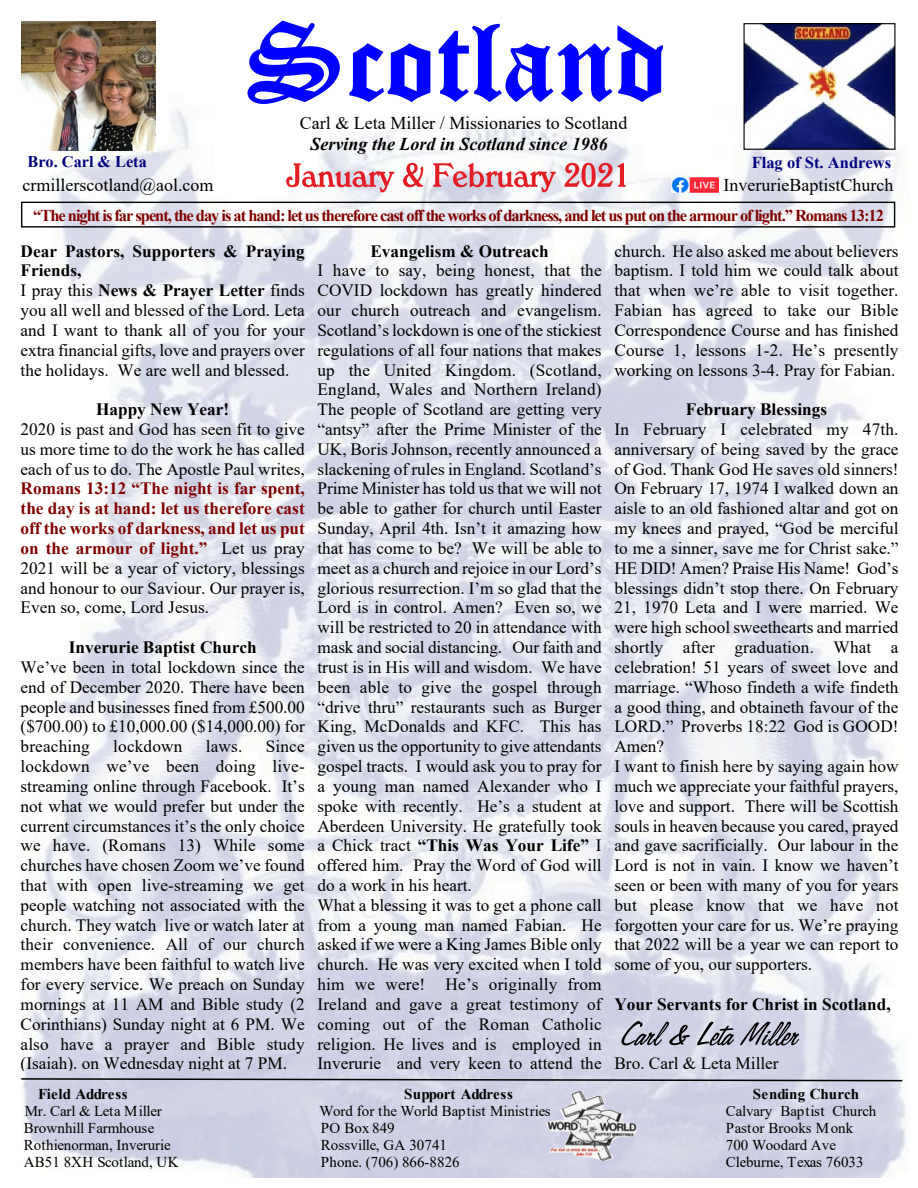
<style>
.page{position:relative;width:918px;height:1188px;background:#fff}
.page>*{position:absolute;margin:0;border:0;box-sizing:border-box;transform-origin:0 0}
.t1{font:18px "Times New Roman";color:#000}
.t2{font:italic 700 18px "Times New Roman";color:#000}
.t3{font:17.25px/19.8px "Times New Roman";color:#000;text-align:justify}
.t4{font:700 17.25px/19.8px "Times New Roman";letter-spacing:-.005em;color:#800000;text-align:justify}
.t5{font:700 17.25px "Times New Roman";color:#000}
.t6{font:700 16.5px "Times New Roman";letter-spacing:-.06em;color:#800000}
.t7{font:700 16.5px "Times New Roman";color:#000080}
.t8{font:700 16.2px "Times New Roman";color:#000080}
.t9{font:15px "Times New Roman";color:#000}
.t10{font:700 15px "Times New Roman";color:#000}
.t11{font:15px "Times New Roman";letter-spacing:-.02em;color:#000}
.s1{font-weight:700}
.s2{font-weight:400;color:#000}
</style>
<div class="page">
<img style="left:21px;top:66px;width:885px;height:1112px">
<img style="left:746px;top:25px;width:147px;height:123px">
<div style="left:744px;top:23px;width:151px;height:127px;border:1px solid #000"></div>
<svg style="left:247px;top:21px;width:93px;height:83px"></svg>
<svg style="left:349px;top:43px;width:81px;height:59px"></svg>
<svg style="left:439px;top:24px;width:224px;height:78px"></svg>
<svg style="left:21px;top:1077px;width:883px;height:5px;background:#9293a0"></svg>
<img style="left:543px;top:1091px;width:95px;height:70px">
<img style="left:672px;top:177px;width:47px;height:16px">
<svg style="left:286px;top:163px;width:108px;height:29px"></svg>
<svg style="left:403px;top:163px;width:20px;height:24px"></svg>
<svg style="left:433px;top:163px;width:123px;height:29px"></svg>
<svg style="left:564px;top:163px;width:62px;height:24px"></svg>
<div style="left:21px;top:202px;width:874px;height:26px;border:1px solid #000"></div>
<img style="left:21px;top:21px;width:134px;height:130px">
<svg style="left:621px;top:1021px;width:69px;height:25px;background:#9d9ead"></svg>
<svg style="left:697px;top:1022px;width:37px;height:23px"></svg>
<svg style="left:740px;top:1022px;width:59px;height:24px"></svg>
<p class="t1" style="left:300px;top:117px;width:329px">Carl &amp; Leta Miller / Missionaries to Scotland</p>
<p class="t2" style="left:310px;top:138px;width:299px">Serving the Lord in Scotland since 1986</p>
<p class="t8" style="left:28px;top:156px;width:121px">Bro. Carl &amp; Leta</p>
<p class="t7" style="left:752px;top:156px;width:141px">Flag of St. Andrews</p>
<p class="t1" style="left:23px;top:179px;width:192px">crmillerscotland@aol.com</p>
<p class="t1" style="left:723px;top:179px;width:171px">InverurieBaptistChurch</p>
<p class="t6" style="left:33px;top:210px;width:852px">“The night is far spent, the day is at hand: let us therefore cast off the works of darkness, and let us put on the armour of light.” Romans 13:12</p>
<p class="t3" style="left:21px;top:243px;width:286px;text-align:left"><span class="s1">Dear Pastors, Supporters &amp; Praying Friends,<br></span>I pray this <span class="s1">News &amp; Prayer Letter</span> finds you all well and blessed of the Lord. Leta and I want to thank all of you for your extra financial gifts, love and prayers over the holidays. We are well and blessed.</p>
<p class="t5" style="left:96px;top:403px;width:135px">Happy New Year!</p>
<p class="t3" style="left:21px;top:421px;width:286px">2020 is past and God has seen fit to give us more time to do the work he has called each of us to do. The Apostle Paul writes,</p>
<p class="t4" style="left:21px;top:481px;width:286px">Romans 13:12 “The night is far spent, the day is at hand: let us therefore cast off the works of darkness, and let us put on the armour of light.” <span class="s2">Let us pray 2021 will be a year of victory, blessings and honour to our Saviour. Our prayer is, Even so, come, Lord Jesus.</span></p>
<p class="t5" style="left:69px;top:641px;width:189px">Inverurie Baptist Church</p>
<p class="t3" style="left:21px;top:659px;width:286px">We’ve been in total lockdown since the end of December 2020. There have been people and businesses fined from £500.00 ($700.00) to £10,000.00 ($14,000.00) for breaching</p>
<p class="t3" style="left:21px;top:738px;width:286px;text-indent:245px">Since lockdown we’ve been doing live&shy;streaming online through Facebook. It’s not what we would prefer but under the current circumstances it’s the only choice we have. (Romans 13) While some churches have chosen Zoom we’ve found that with open live-streaming we get people watching not associated with the church. They watch live or watch later at their convenience. All of our church members have been faithful to watch live for every service. We preach on Sunday mornings at 11 AM and Bible study (2<br>Corinthians) Sunday night at 6 PM. We also have a prayer and Bible study (Isaiah). on Wednesday night at 7 PM.</p>
<p class="t3" style="left:113px;top:738px;width:71px">lockdown</p>
<p class="t3" style="left:206px;top:738px;width:38px">laws.</p>
<p class="t5" style="left:370px;top:245px;width:180px">Evangelism &amp; Outreach</p>
<p class="t3" style="left:318px;top:262px;width:286px;text-align:left">I have to say, being honest, that the COVID lockdown has greatly hindered our church outreach and evangelism.<br>Scotland’s lockdown is one of the stickiest regulations of all four nations that makes up the United Kingdom. (Scotland, England, Wales and Northern Ireland)<br>The people of Scotland are getting very “antsy” after the Prime Minister of the UK, Boris Johnson, recently announced a slackening of rules in England. Scotland’s Prime Minister has told us that we will not be able to gather for church until Easter Sunday, April 4th. Isn’t it amazing how that has come to be? We will be able to meet as a church and rejoice in our Lord’s glorious resurrection. I’m so glad that the Lord is in control. Amen? Even so, we will be restricted to 20 in attendance with mask and social distancing. Our faith and trust is in His will and wisdom. We have been able to give the gospel through “drive thru” restaurants such as Burger King, McDonalds and KFC. This has given us the opportunity to give attendants gospel tracts. I would ask you to pray for a young man named Alexander who I spoke with recently. He’s a student at Aberdeen University. He gratefully took a Chick tract <span class="s1">“This Was Your Life”</span> I offered him. Pray the Word of God will do a work in his heart.<br>What a blessing it was to get a phone call from a young man named Fabian. He asked if we were a King James Bible only church. He was very excited when I told him we were! He’s originally from Ireland and gave a great testimony of coming out of the Roman Catholic religion. He lives and is employed in Inverurie and very keen to attend the</p>
<p class="t3" style="left:614px;top:243px;width:286px">church. He also asked me about believers baptism. I told him we could talk about that when we’re able to visit together.<br>Fabian has agreed to take our Bible Correspondence Course and has finished Course 1, lessons 1-2. He’s presently working on lessons 3-4. Pray for Fabian.</p>
<p class="t5" style="left:686px;top:403px;width:143px">February Blessings</p>
<p class="t3" style="left:614px;top:421px;width:286px;text-align:left">In February I celebrated my 47th. anniversary of being saved by the grace of God. Thank God He saves old sinners!<br>On February 17, 1974 I walked down an aisle to an old fashioned altar and got on my knees and prayed, “God be merciful to me a sinner, save me for Christ sake.” HE DID! Amen? Praise His Name! God’s blessings didn’t stop there. On February 21, 1970 Leta and I were married. We were high school sweethearts and married shortly after graduation. What a celebration! 51 years of sweet love and marriage. “Whoso findeth a wife findeth a good thing, and obtaineth favour of the LORD.” Proverbs 18:22 God is GOOD!<br>Amen?<br>I want to finish here by saying again how much we appreciate your faithful prayers, love and support. There will be Scottish souls in heaven because you cared, prayed and gave sacrificially. Our labour in the Lord is not in vain. I know we haven’t seen or been with many of you for years but please know that we have not forgotten your care for us. We’re praying that 2022 will be a year we can report to some of you, our supporters.</p>
<p class="t5" style="left:614px;top:998px;width:278px">Your Servants for Christ in Scotland,</p>
<p class="t3" style="left:614px;top:1055px;width:166px">Bro. Carl &amp; Leta Miller</p>
<p class="t10" style="left:38px;top:1089px;width:91px">Field Address</p>
<p class="t10" style="left:404px;top:1089px;width:110px">Support Address</p>
<p class="t10" style="left:753px;top:1089px;width:108px">Sending Church</p>
<p class="t11" style="left:25px;top:1106px;width:138px">Mr. Carl &amp; Leta Miller</p>
<p class="t9" style="left:319px;top:1106px;width:233px">Word for the World Baptist Ministries</p>
<p class="t9" style="left:726px;top:1106px;width:152px">Calvary Baptist Church</p>
<p class="t9" style="left:24px;top:1122px;width:132px">Brownhill Farmhouse</p>
<p class="t9" style="left:321px;top:1122px;width:76px">PO Box 849</p>
<p class="t9" style="left:564px;top:1122px;width:6px">`</p>
<p class="t9" style="left:726px;top:1122px;width:129px">Pastor Brooks Monk</p>
<p class="t9" style="left:24px;top:1139px;width:149px">Rothienorman, Inverurie</p>
<p class="t9" style="left:321px;top:1139px;width:128px">Rossville, GA 30741</p>
<p class="t9" style="left:726px;top:1139px;width:112px">700 Woodard Ave</p>
<p class="t9" style="left:24px;top:1156px;width:156px">AB51 8XH Scotland, UK</p>
<p class="t9" style="left:321px;top:1156px;width:140px">Phone. (706) 866-8826</p>
<p class="t9" style="left:726px;top:1156px;width:139px">Cleburne, Texas 76033</p>
</div>
